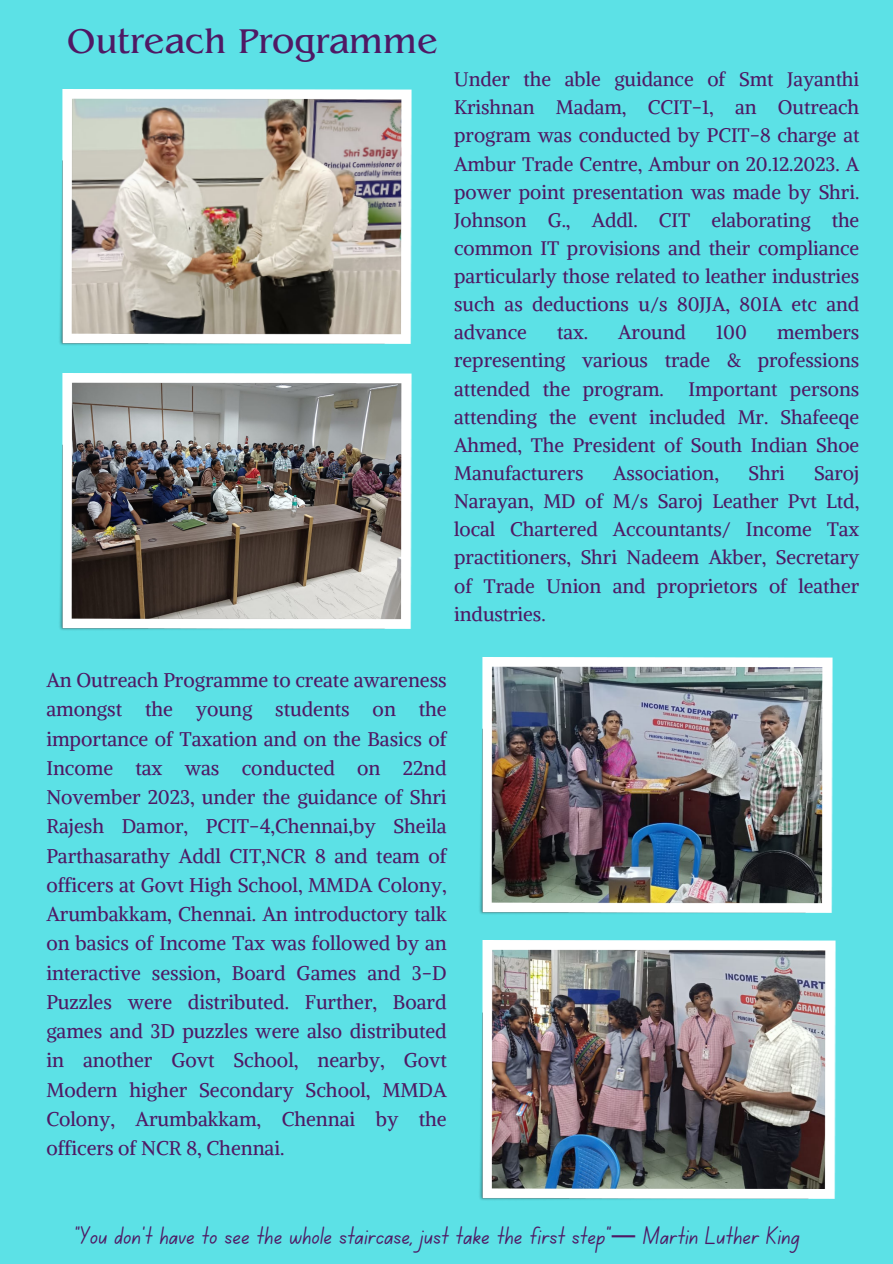
<style>
.page{position:relative;width:893px;height:1264px;background:#fff}
.page>*{position:absolute;margin:0;border:0;box-sizing:border-box;transform-origin:0 0}
.t1{font:36px "Benguiat Pro ITC";color:#4f1964}
.t2{font:25.5px "Canva School Font";color:#4f1964}
.t3{font:19.65px/29.2px "Alike";color:#4f1964;text-align:justify}
.t4{font:19.5px/28.2px "Alike";color:#4f1964;text-align:justify}
.s1{font-family:"Noto Sans Gurmukhi"}
</style>
<div class="page">
<div style="left:0;top:0;width:892px;height:1263px;background:#5ce1e6"></div>
<img style="left:479px;top:940px;width:356px;height:260px">
<img style="left:479px;top:657px;width:353px;height:257px">
<img style="left:59px;top:89px;width:352px;height:256px">
<img style="left:59px;top:374px;width:352px;height:256px">
<p class="t1" style="left:67px;top:29px;width:372px">Outreach Programme</p>
<p class="t4" style="left:454px;top:65px;width:406px">Under the able guidance of Smt Jayanthi Krishnan Madam, CCIT-1, an Outreach program was conducted by PCIT-8 charge at Ambur Trade Centre, Ambur on 20.12.2023. A power point presentation was made by Shri.<br>Johnson G., Addl. CIT elaborating the common IT provisions and their compliance particularly those related to leather industries such as deductions u/s 80JJA, 80IA etc and advance</p>
<p class="t4" style="left:454px;top:318px;width:406px;text-indent:323px">members representing various trade &amp; professions attended the program.</p>
<p class="t4" style="left:557px;top:318px;width:32px">tax.</p>
<p class="t4" style="left:618px;top:318px;width:69px">Around</p>
<p class="t4" style="left:716px;top:318px;width:32px">100</p>
<p class="t4" style="left:454px;top:374px;width:406px;text-indent:234px">Important persons attending the event included Mr. Shafeeqe Ahmed, The President of South Indian Shoe Manufacturers</p>
<p class="t4" style="left:613px;top:459px;width:107px">Association,</p>
<p class="t4" style="left:748px;top:459px;width:38px">Shri</p>
<p class="t4" style="left:454px;top:459px;width:406px;text-indent:360px">Saroj Narayan, MD of M/s Saroj Leather Pvt Ltd, local Chartered Accountants/ Income Tax practitioners, Shri Nadeem Akber, Secretary of Trade Union and proprietors of leather industries.</p>
<p class="t3" style="left:46px;top:665px;width:402px">An Outreach Programme to create awareness amongst the young students on the importance of Taxation and on the Basics of Income tax was conducted on 22nd November 2023, under the guidance of Shri Rajesh Damor, PCIT-4,Chennai,by Sheila Parthasarathy Addl CIT,NCR 8 and team of officers at Govt High School, MMDA Colony, Arumbakkam, Chennai. An introductory talk on basics of Income Tax was followed by an interactive session, Board Games and 3-D Puzzles were distributed. Further, Board games and 3D puzzles were also distributed in another Govt School, nearby, Govt Modern higher Secondary School, MMDA Colony, Arumbakkam, Chennai by the officers of NCR 8, Chennai.</p>
<p class="t2" style="left:74px;top:1224px;width:727px">"You don’t have to see the whole staircase, just take the first step”<span class="s1">—</span> Martin Luther King</p>
</div>
